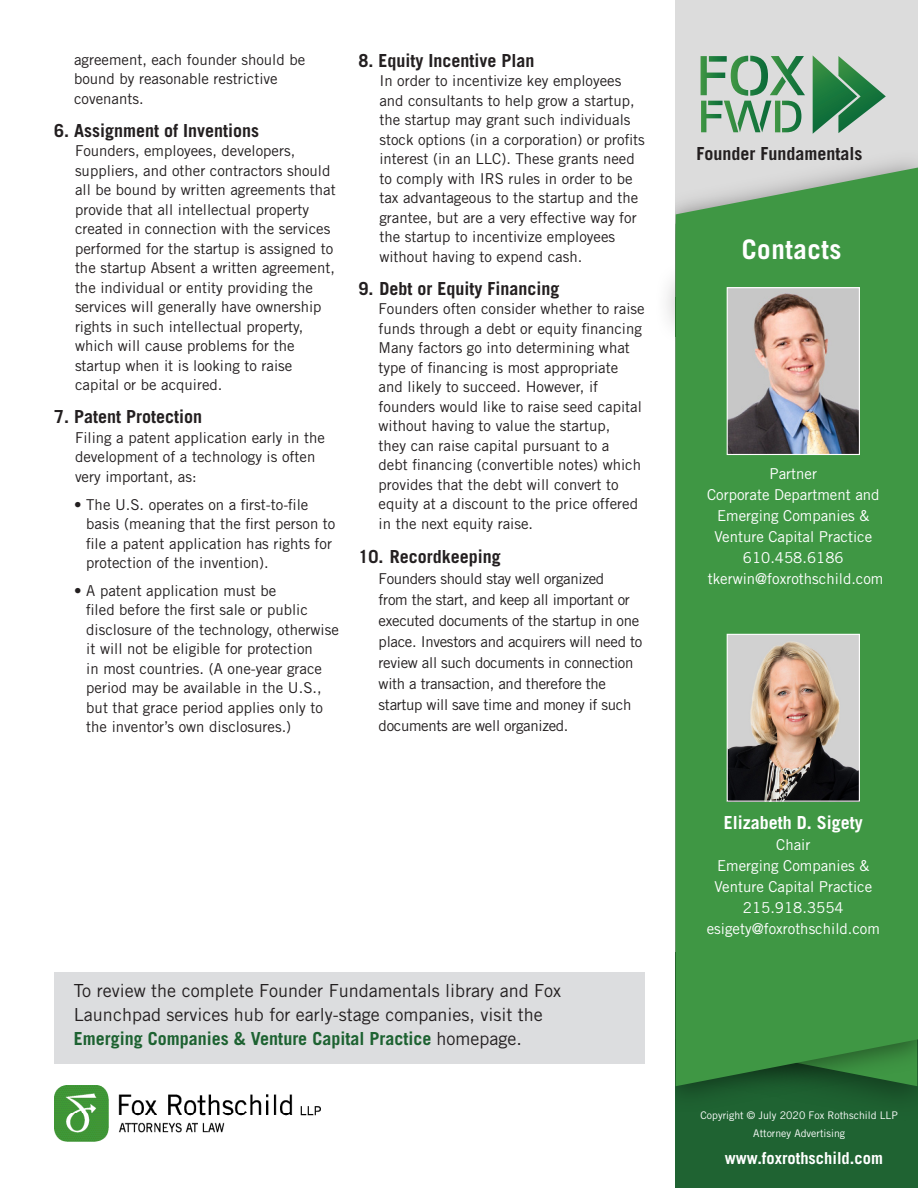
<style>
.page{position:relative;width:918px;height:1188px;background:#fff}
.page>*{position:absolute;margin:0;border:0;box-sizing:border-box;transform-origin:0 0}
.t1{font:700 27px "Trade Gothic";letter-spacing:.02em;color:#fff}
.t2{font:18px/24px "Trade Gothic LT Std";color:#231f20}
.t3{font:700 18px "Trade Gothic LT Std";color:#231f20}
.t4{font:700 18px "Trade Gothic";color:#231f20}
.t5{font:700 18px "Trade Gothic LT Std";color:#fff}
.t6{font:700 16.5px "Trade Gothic LT Std";color:#fff}
.t7{font:15px/19.5px "Trade Gothic LT Std";color:#231f20}
.t8{font:15px/21px "Trade Gothic LT Std";letter-spacing:-.02em;color:#231f20}
.t9{font:15px/21px "Trade Gothic LT Std";color:#fff;text-align:center}
.Body{font:10.5px/18px "Trade Gothic";color:#fff;text-align:center}
.s1{font-weight:700;color:#1d6231}
</style>
<div class="page">
<div style="left:675px;top:0;width:243px;height:337px;background:#dcdcdc"></div>
<div style="left:654px;top:220px;width:264px;height:126px;background:#231f20;opacity:.27"></div>
<div style="left:675px;top:952px;width:243px;height:236px;background:#1f6332"></div>
<img style="left:675px;top:161px;width:243px;height:938px">
<div style="left:676px;top:168px;width:242px;height:918px;background:#3f9744"></div>
<svg style="left:701px;top:56px;width:104px;height:76px"></svg>
<svg style="left:813px;top:56px;width:73px;height:78px"></svg>
<img style="left:729px;top:636px;width:129px;height:164px">
<div style="left:727px;top:634px;width:133px;height:168px;border:1px solid #fff"></div>
<img style="left:729px;top:289px;width:129px;height:164px">
<div style="left:727px;top:287px;width:133px;height:168px;border:1px solid #fff"></div>
<img style="left:54px;top:1086px;width:266px;height:56px">
<div style="left:54px;top:972px;width:591px;height:91px;background:#dcdddf"></div>
<p class="t7" style="left:74px;top:50px;width:233px">agreement, each founder should be bound by reasonable restrictive covenants.</p>
<p class="t3" style="left:54px;top:119px;width:207px">6. Assignment of Inventions</p>
<p class="t7" style="left:75px;top:141px;width:262px">Founders, employees, developers, suppliers, and other contractors should all be bound by written agreements that provide that all intellectual property created in connection with the services performed for the startup is assigned to the startup Absent a written agreement, the individual or entity providing the services will generally have ownership rights in such intellectual property, which will cause problems for the startup when it is looking to raise capital or be acquired.</p>
<p class="t3" style="left:54px;top:406px;width:150px">7. Patent Protection</p>
<p class="t7" style="left:75px;top:428px;width:252px">Filing a patent application early in the development of a technology is often very important, as:</p>
<p class="t7" style="left:86px;top:494px;width:251px;text-indent:-12px">• The U.S. operates on a first-to-file basis (meaning that the first person to file a patent application has rights for protection of the invention).</p>
<p class="t7" style="left:86px;top:581px;width:254px;text-indent:-12px">• A patent application must be<br>filed before the first sale or public disclosure of the technology, otherwise it will not be eligible for protection<br>in most countries. (A one-year grace period may be available in the U.S., but that grace period applies only to the inventor’s own disclosures.)</p>
<p class="t3" style="left:358px;top:50px;width:178px">8. Equity Incentive Plan</p>
<p class="t7" style="left:379px;top:71px;width:267px">In order to incentivize key employees and consultants to help grow a startup, the startup may grant such individuals stock options (in a corporation) or profits interest (in an LLC). These grants need to comply with IRS rules in order to be tax advantageous to the startup and the grantee, but are a very effective way for the startup to incentivize employees without having to expend cash.</p>
<p class="t3" style="left:358px;top:278px;width:203px">9. Debt or Equity Financing</p>
<p class="t7" style="left:379px;top:299px;width:268px">Founders often consider whether to raise funds through a debt or equity financing Many factors go into determining what type of financing is most appropriate and likely to succeed. However, if founders would like to raise seed capital without having to value the startup,<br>they can raise capital pursuant to a<br>debt financing (convertible notes) which provides that the debt will convert to equity at a discount to the price offered in the next equity raise.</p>
<p class="t3" style="left:358px;top:546px;width:144px">10. Recordkeeping</p>
<p class="t8" style="left:379px;top:568px;width:265px">Founders should stay well organized<br>from the start, and keep all important or executed documents of the startup in one place. Investors and acquirers will need to review all such documents in connection with a transaction, and therefore the startup will save time and money if such documents are well organized.</p>
<p class="t2" style="left:74px;top:978px;width:489px">To review the complete Founder Fundamentals library and Fox<br>Launchpad services hub for early-stage companies, visit the<br><span class="s1">Emerging Companies &amp; Venture Capital Practice</span> homepage.</p>
<p class="t4" style="left:697px;top:143px;width:167px">Founder Fundamentals</p>
<p class="t1" style="left:742px;top:233px;width:101px">Contacts</p>
<p class="t9" style="left:707px;top:463px;width:178px">Partner<br>Corporate Department and<br>Emerging Companies &amp;<br>Venture Capital Practice<br>610.458.6186 tkerwin@foxrothschild.com</p>
<p class="t5" style="left:724px;top:811px;width:141px">Elizabeth D. Sigety</p>
<p class="t9" style="left:707px;top:834px;width:175px">Chair<br>Emerging Companies &amp;<br>Venture Capital Practice<br>215.918.3554 esigety@foxrothschild.com</p>
<p class="Body" style="left:701px;top:1106px;width:199px">Copyright © July 2020 Fox Rothschild LLP<br>Attorney Advertising</p>
<p class="t6" style="left:725px;top:1148px;width:159px">www.foxrothschild.com</p>
</div>
